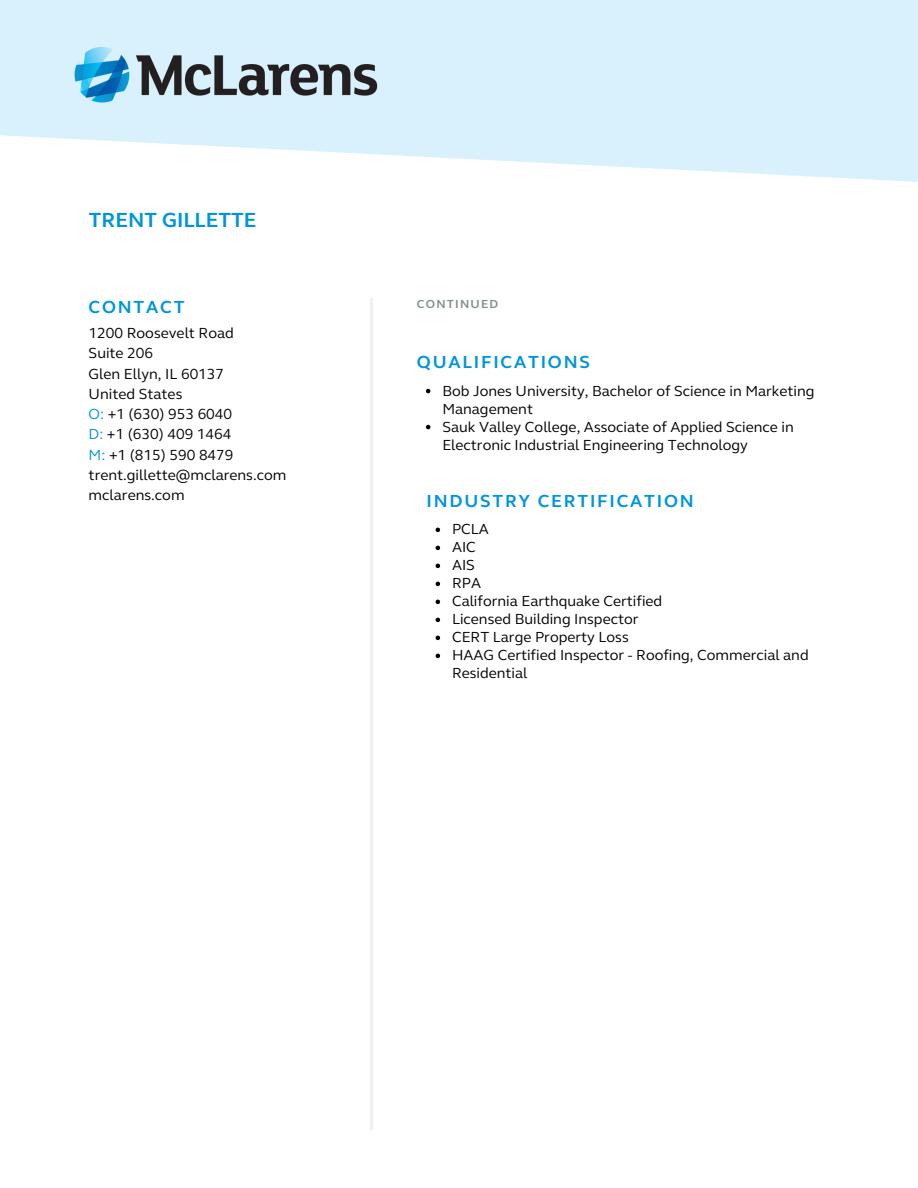
<style>
.page{position:relative;width:918px;height:1188px;background:#fff}
.page>*{position:absolute;margin:0;border:0;box-sizing:border-box;transform-origin:0 0}
.t1{font:700 21px "FS Elliot";color:#0095da}
.t2{font:700 18px "FS Elliot";letter-spacing:.1em;color:#0095da}
.t3{font:15px/18px "FS Elliot";color:#000}
.t4{font:700 12px "FS Elliot";letter-spacing:.1em;color:#848f8e}
.s1{color:#0095da}
</style>
<div class="page">
<hr style="left:370px;top:298px;width:3px;height:832px;background:#eff0f2">
<img style="left:54px;top:23px;width:344px;height:103px">
<svg style="left:426px;top:389px;width:4px;height:4px"></svg>
<svg style="left:426px;top:425px;width:4px;height:4px"></svg>
<svg style="left:436px;top:528px;width:4px;height:4px"></svg>
<svg style="left:436px;top:546px;width:4px;height:4px"></svg>
<svg style="left:436px;top:564px;width:4px;height:4px"></svg>
<svg style="left:436px;top:582px;width:4px;height:4px"></svg>
<svg style="left:436px;top:600px;width:4px;height:4px"></svg>
<svg style="left:436px;top:618px;width:4px;height:4px"></svg>
<svg style="left:436px;top:636px;width:4px;height:4px"></svg>
<svg style="left:436px;top:654px;width:4px;height:4px"></svg>
<h1 class="t1" style="left:89px;top:207px;width:169px">TRENT GILLETTE</h1>
<p class="t2" style="left:89px;top:296px;width:97px">CONTACT</p>
<p class="t3" style="left:89px;top:323px;width:199px;line-height:20.2px">1200 Roosevelt Road<br>Suite 206<br>Glen Ellyn, IL 60137<br>United States<br><span class="s1">O:</span> +1 (630) 953 6040<br><span class="s1">D:</span> +1 (630) 409 1464<br><span class="s1">M:</span> +1 (815) 590 8479 trent.gillette@mclarens.com mclarens.com</p>
<p class="t4" style="left:417px;top:296px;width:83px">CONTINUED</p>
<p class="t2" style="left:417px;top:351px;width:175px">QUALIFICATIONS</p>
<p class="t3" style="left:442px;top:382px;width:374px">Bob Jones University, Bachelor of Science in Marketing Management<br>Sauk Valley College, Associate of Applied Science in Electronic Industrial Engineering Technology</p>
<p class="t2" style="left:427px;top:490px;width:269px">INDUSTRY CERTIFICATION</p>
<p class="t3" style="left:452px;top:520px;width:358px">PCLA<br>AIC<br>AIS<br>RPA<br>California Earthquake Certified<br>Licensed Building Inspector<br>CERT Large Property Loss<br>HAAG Certified Inspector - Roofing, Commercial and<br>Residential</p>
</div>
